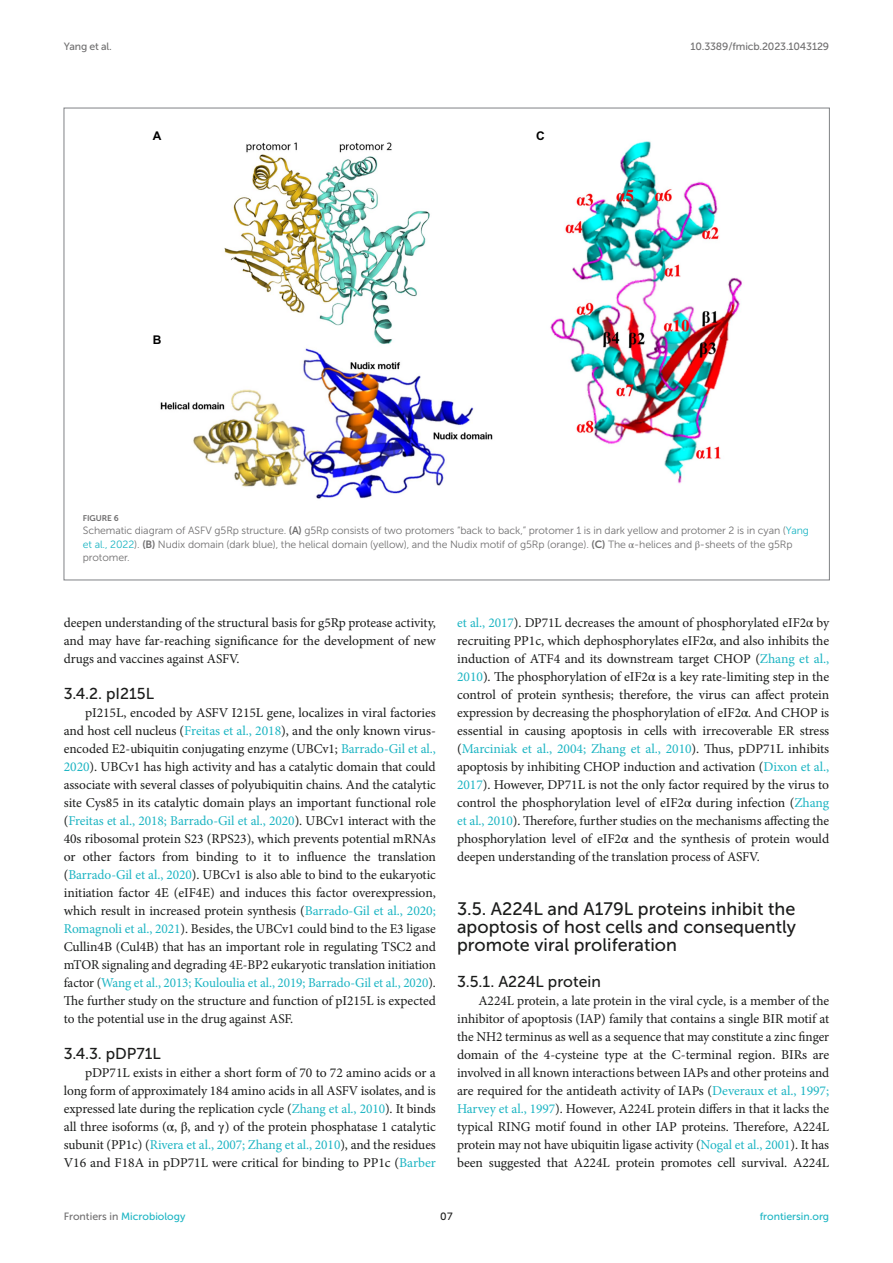
<style>
.page{position:relative;width:893px;height:1263px;background:#fff}
.page>*{position:absolute;margin:0;border:0;box-sizing:border-box;transform-origin:0 0}
.HEAD_2{font:18px/18px "Museo Sans 500";color:#1b1c1b;text-align:justify}
.HEAD_3{font:15.75px "Museo Sans 500";color:#1b1c1b}
.HEAD_3_after_HEAD_2{font:15.75px "Museo Sans 500";color:#1b1c1b}
.TEXT_FLUSH{font:13.5px/18px "Minion Pro";letter-spacing:-.005em;color:#1b1c1b;text-align:justify}
.TEXT{font:13.5px/18px "Minion Pro";letter-spacing:-.005em;color:#1b1c1b;text-align:justify}
.t1{font:700 12px "Arial";color:#000}
.FIG_LEG{font:10.5px/13.5px "Museo Sans 300";letter-spacing:-.01em;color:#706f70}
.t2{font:10.5px "Museo Sans 500";color:#1db5c3}
.t3{font:10.5px "Museo Sans 500";letter-spacing:-.015em;color:#706f70}
.t4{font:10.5px "Museo Sans 500";color:#1b1c1b}
.FIG_HD{font:8.25px "Museo Sans 700";letter-spacing:-.01em;color:#706f70}
.s1{font-family:"Museo Sans 700"}
.s2{color:#1db5c3}
.s3{font-family:"STIX General"}
.s4{color:#706f70}
</style>
<div class="page">
<img style="left:160px;top:141px;width:582px;height:358px">
<p class="t3" style="left:64px;top:41px;width:49px">Yang et al.</p>
<p class="t3" style="left:691px;top:41px;width:140px">10.3389/fmicb.2023.1043129</p>
<p class="t1" style="left:153px;top:127px;width:10px">A</p>
<p class="t1" style="left:536px;top:127px;width:10px">C</p>
<p class="t1" style="left:153px;top:331px;width:10px">B</p>
<p class="FIG_HD" style="left:83px;top:513px;width:37px">FIGURE 6</p>
<p class="FIG_LEG" style="left:83px;top:524px;width:728px">Schematic diagram of ASFV g5Rp structure. <span class="s1">(A)</span> g5Rp consists of two protomers “back to back,” protomer 1 is in dark yellow and protomer 2 is in cyan (<span class="s2">Yang et al., 2022</span>). <span class="s1">(B)</span> Nudix domain (dark blue), the helical domain (yellow), and the Nudix motif of g5Rp (orange). <span class="s1">(C)</span> The <span class="s3">α</span>-helices and <span class="s3">β</span>-sheets of the g5Rp protomer.</p>
<p class="TEXT" style="left:64px;top:614px;width:374px">deepen understanding of the structural basis for g5Rp protease activity, and may have far-reaching significance for the development of new drugs and vaccines against ASFV.</p>
<p class="HEAD_3" style="left:64px;top:685px;width:92px">3.4.2. pI215L</p>
<p class="TEXT_FLUSH" style="left:64px;top:704px;width:374px;text-indent:21px">pI215L, encoded by ASFV I215L gene, localizes in viral factories and host cell nucleus (<span class="s2">Freitas et al., 2018</span>), and the only known virus&shy;encoded E2-ubiquitin conjugating enzyme (UBCv1; <span class="s2">Barrado-Gil et al., 2020</span>). UBCv1 has high activity and has a catalytic domain that could associate with several classes of polyubiquitin chains. And the catalytic site Cys85 in its catalytic domain plays an important functional role (<span class="s2">Freitas et al., 2018; Barrado-Gil et al., 2020</span>). UBCv1 interact with the 40s ribosomal protein S23 (RPS23), which prevents potential mRNAs or other factors from binding to it to influence the translation (<span class="s2">Barrado-Gil et al., 2020</span>). UBCv1 is also able to bind to the eukaryotic initiation factor 4E (eIF4E) and induces this factor overexpression, which result in increased protein synthesis (<span class="s2">Barrado-Gil et al., 2020; Romagnoli et al., 2021</span>). Besides, the UBCv1 could bind to the E3 ligase Cullin4B (Cul4B) that has an important role in regulating TSC2 and mTOR signaling and degrading 4E-BP2 eukaryotic translation initiation factor (<span class="s2">Wang et al., 2013; Kouloulia et al., 2019; Barrado-Gil et al., 2020</span>).<br>The further study on the structure and function of pI215L is expected to the potential use in the drug against ASF.</p>
<p class="HEAD_3" style="left:64px;top:1045px;width:99px">3.4.3. pDP71L</p>
<p class="TEXT_FLUSH" style="left:64px;top:1064px;width:374px;text-indent:21px">pDP71L exists in either a short form of 70 to 72 amino acids or a long form of approximately 184 amino acids in all ASFV isolates, and is expressed late during the replication cycle (<span class="s2">Zhang et al., 2010</span>). It binds all three isoforms (<span class="s3">α</span>, <span class="s3">β</span>, and <span class="s3">γ</span>) of the protein phosphatase 1 catalytic subunit (PP1c) (<span class="s2">Rivera et al., 2007; Zhang et al., 2010</span>), and the residues V16 and F18A in pDP71L were critical for binding to PP1c (<span class="s2">Barber</span></p>
<p class="TEXT_FLUSH" style="left:457px;top:614px;width:374px"><span class="s2">et al., 2017</span>). DP71L decreases the amount of phosphorylated eIF2<span class="s3">α</span> by recruiting PP1c, which dephosphorylates eIF2<span class="s3">α</span>, and also inhibits the induction of ATF4 and its downstream target CHOP (<span class="s2">Zhang et al., 2010</span>). The phosphorylation of eIF2<span class="s3">α</span> is a key rate-limiting step in the control of protein synthesis; therefore, the virus can affect protein expression by decreasing the phosphorylation of eIF2<span class="s3">α</span>. And CHOP is essential in causing apoptosis in cells with irrecoverable ER stress (<span class="s2">Marciniak et al., 2004; Zhang et al., 2010</span>). Thus, pDP71L inhibits apoptosis by inhibiting CHOP induction and activation (<span class="s2">Dixon et al., 2017</span>). However, DP71L is not the only factor required by the virus to control the phosphorylation level of eIF2<span class="s3">α</span> during infection (<span class="s2">Zhang et al., 2010</span>). Therefore, further studies on the mechanisms affecting the phosphorylation level of eIF2<span class="s3">α</span> and the synthesis of protein would deepen understanding of the translation process of ASFV.</p>
<p class="HEAD_2" style="left:457px;top:900px;width:340px">3.5. A224L and A179L proteins inhibit the apoptosis of host cells and consequently promote viral proliferation</p>
<p class="HEAD_3_after_HEAD_2" style="left:457px;top:973px;width:145px">3.5.1. A224L protein</p>
<p class="TEXT_FLUSH" style="left:457px;top:992px;width:374px;text-indent:21px">A224L protein, a late protein in the viral cycle, is a member of the inhibitor of apoptosis (IAP) family that contains a single BIR motif at the NH2 terminus as well as a sequence that may constitute a zinc finger domain of the 4-cysteine type at the C-terminal region. BIRs are involved in all known interactions between IAPs and other proteins and are required for the antideath activity of IAPs (<span class="s2">Deveraux et al., 1997; Harvey et al., 1997</span>). However, A224L protein differs in that it lacks the typical RING motif found in other IAP proteins. Therefore, A224L protein may not have ubiquitin ligase activity (<span class="s2">Nogal et al., 2001</span>). It has been suggested that A224L protein promotes cell survival. A224L</p>
<p class="t2" style="left:64px;top:1211px;width:123px"><span class="s4">Frontiers in</span> Microbiology</p>
<p class="t4" style="left:440px;top:1211px;width:14px">07</p>
<p class="t2" style="left:760px;top:1211px;width:71px">frontiersin.org</p>
</div>
